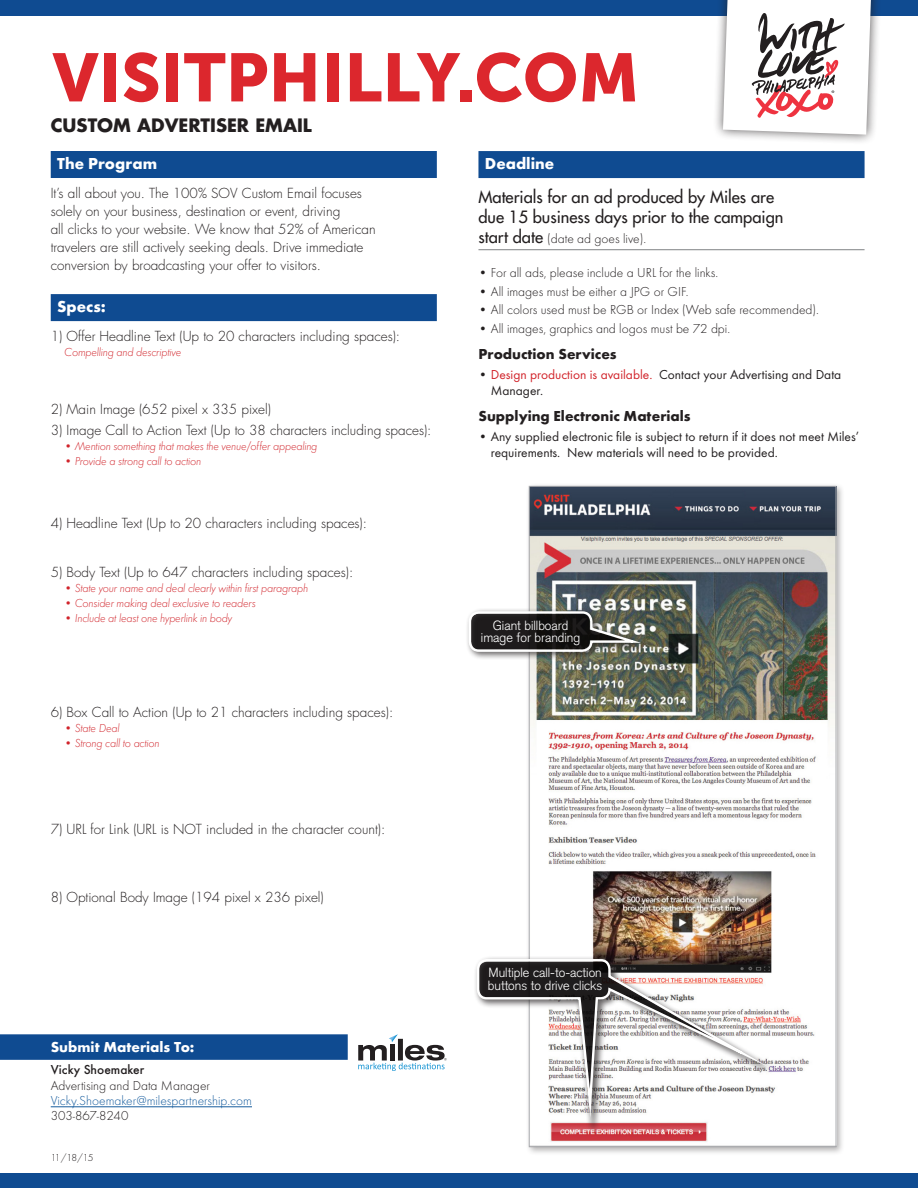
<style>
.page{position:relative;width:918px;height:1188px;background:#fff}
.page>*{position:absolute;margin:0;border:0;box-sizing:border-box;transform-origin:0 0}
.t1{font:67.5px "Museo Sans 900";color:#dc272d}
.t2{font:700 18px "Futura";color:#231f20}
.t3{font:16.5px/19.8px "Futura";color:#231f20}
.t4{font:700 16.5px "Futura T";color:#fff}
.t5{font:700 15px "Futura T";color:#231f20}
.t6{font:700 15px "Futura T";color:#fff}
.t7{font:300 13.5px/18px "Futura";color:#231f20}
.t8{font:300 13.5px "Futura T";color:#231f20}
.t9{font:13.5px/16.2px "Futura T";color:#231f20}
.t10{font:300 13.5px "Futura T";color:#175d9e}
.t11{font:500 13.5px "Futura T";color:#231f20}
.t12{font:300 13.05px/12.3px "Akzidenz Grotesk";color:#fff;text-align:center}
.t13{font:italic 300 12px "Futura T";letter-spacing:-.02em;color:#d1232a}
.t14{font:300 10.5px "Futura T";color:#231f20}
.s1{font-family:"Futura";font-weight:400;font-size:16.5px}
.s2{font-weight:300}
.s3{color:#d1232a}
</style>
<div class="page">
<div style="left:0;top:1174px;width:918px;height:14px;background:#0f4b91"></div>
<div style="left:0;top:0;width:918px;height:16px;background:#0f4b91"></div>
<div style="left:712px;top:0;width:171px;height:145px;background:#231f20;opacity:.75"></div>
<svg style="left:723px;top:0;width:148px;height:135px"></svg>
<svg style="left:358px;top:1034px;width:89px;height:37px"></svg>
<div style="left:51px;top:151px;width:386px;height:27px;background:#0f4b91"></div>
<div style="left:51px;top:294px;width:386px;height:27px;background:#0f4b91"></div>
<div style="left:478px;top:151px;width:387px;height:27px;background:#0f4b91"></div>
<hr style="left:478px;top:249px;width:387px;height:1px;background:#808285">
<div style="left:0;top:1034px;width:348px;height:26px;background:#0f4b91"></div>
<hr style="left:51px;top:1107px;width:201px;height:1px;background:#175d9e">
<div style="left:525px;top:483px;width:320px;height:673px;background:#231f20;opacity:.35"></div>
<img style="left:531px;top:488px;width:303px;height:657px">
<div style="left:465px;top:608px;width:183px;height:53px;background:#231f20;opacity:.75"></div>
<div style="left:470px;top:612px;width:121px;height:39px;background:linear-gradient(to right,#252223,#100f0d);border-radius:9px"></div>
<div style="left:469px;top:611px;width:124px;height:41px;border:2px solid #fff;border-radius:9px"></div>
<div style="left:473px;top:956px;width:303px;height:177px;background:#231f20;opacity:.75"></div>
<svg style="left:476px;top:958px;width:321px;height:174px"></svg>
<h1 class="t1" style="left:53px;top:39px;width:588px">VISITPHILLY.COM</h1>
<h2 class="t2" style="left:51px;top:113px;width:263px">CUSTOM ADVERTISER EMAIL</h2>
<p class="t4" style="left:57px;top:154px;width:101px">The Program</p>
<p class="t7" style="left:51px;top:184px;width:326px">It’s all about you. The 100% SOV Custom Email focuses solely on your business, destination or event, driving<br>all clicks to your website. We know that 52% of American travelers are still actively seeking deals. Drive immediate conversion by broadcasting your offer to visitors.</p>
<p class="t4" style="left:57px;top:297px;width:50px">Specs:</p>
<p class="t7" style="left:51px;top:327px;width:351px">1) Offer Headline Text (Up to 20 characters including spaces):</p>
<p class="t13" style="left:64px;top:345px;width:119px">Compelling and descriptive</p>
<p class="t7" style="left:51px;top:400px;width:222px">2) Main Image (652 pixel x 335 pixel)</p>
<p class="t7" style="left:51px;top:421px;width:382px">3) Image Call to Action Text (Up to 38 characters including spaces):</p>
<p class="t13" style="left:64px;top:439px;width:255px">• Mention something that makes the venue/offer appealing</p>
<p class="t13" style="left:64px;top:454px;width:139px">• Provide a strong call to action</p>
<p class="t7" style="left:51px;top:514px;width:318px">4) Headline Text (Up to 20 characters including spaces):</p>
<p class="t7" style="left:51px;top:563px;width:304px">5) Body Text (Up to 647 characters including spaces):</p>
<p class="t13" style="left:64px;top:581px;width:245px">• State your name and deal clearly within first paragraph</p>
<p class="t13" style="left:64px;top:596px;width:193px">• Consider making deal exclusive to readers</p>
<p class="t13" style="left:64px;top:611px;width:170px">• Include at least one hyperlink in body</p>
<p class="t7" style="left:51px;top:703px;width:344px">6) Box Call to Action (Up to 21 characters including spaces):</p>
<p class="t13" style="left:64px;top:721px;width:57px">• State Deal</p>
<p class="t13" style="left:64px;top:736px;width:97px">• Strong call to action</p>
<p class="t7" style="left:51px;top:820px;width:336px">7) URL for Link (URL is NOT included in the character count):</p>
<p class="t7" style="left:51px;top:888px;width:275px">8) Optional Body Image (194 pixel x 236 pixel)</p>
<p class="t6" style="left:51px;top:1039px;width:145px">Submit Materials To:</p>
<p class="t11" style="left:51px;top:1062px;width:95px">Vicky Shoemaker</p>
<p class="t8" style="left:51px;top:1077px;width:161px">Advertising and Data Manager</p>
<p class="t10" style="left:51px;top:1093px;width:203px">Vicky.Shoemaker@milespartnership.com</p>
<p class="t8" style="left:51px;top:1108px;width:79px">303-867-8240</p>
<p class="t14" style="left:51px;top:1151px;width:44px">11/18/15</p>
<p class="t4" style="left:485px;top:154px;width:71px">Deadline</p>
<p class="t3" style="left:478px;top:187px;width:307px">Materials for an ad produced by Miles are due 15 business days prior to the campaign</p>
<p class="t8" style="left:478px;top:231px;width:169px"><span class="s1">start date</span> (date ad goes live).</p>
<p class="t8" style="left:478px;top:265px;width:241px">• For all ads, please include a URL for the links.</p>
<p class="t8" style="left:478px;top:283px;width:211px">• All images must be either a JPG or GIF.</p>
<p class="t8" style="left:478px;top:302px;width:342px">• All colors used must be RGB or Index (Web safe recommended).</p>
<p class="t8" style="left:478px;top:320px;width:253px">• All images, graphics and logos must be 72 dpi.</p>
<p class="t5" style="left:478px;top:345px;width:140px">Production Services</p>
<p class="t9" style="left:491px;top:366px;width:352px;text-indent:-12px"><span class="s2">•</span> <span class="s3">Design production is available.</span> Contact your Advertising and Data<br>Manager.</p>
<p class="t5" style="left:478px;top:408px;width:214px">Supplying Electronic Materials</p>
<p class="t9" style="left:491px;top:428px;width:370px;text-indent:-12px"><span class="s2">•</span> Any supplied electronic file is subject to return if it does not meet Miles’ requirements. New materials will need to be provided.</p>
<p class="t12" style="left:481px;top:619px;width:101px">Giant billboard image for branding</p>
<p class="t12" style="left:488px;top:967px;width:116px;text-align:left">Multiple call-to-action buttons to drive clicks</p>
</div>
